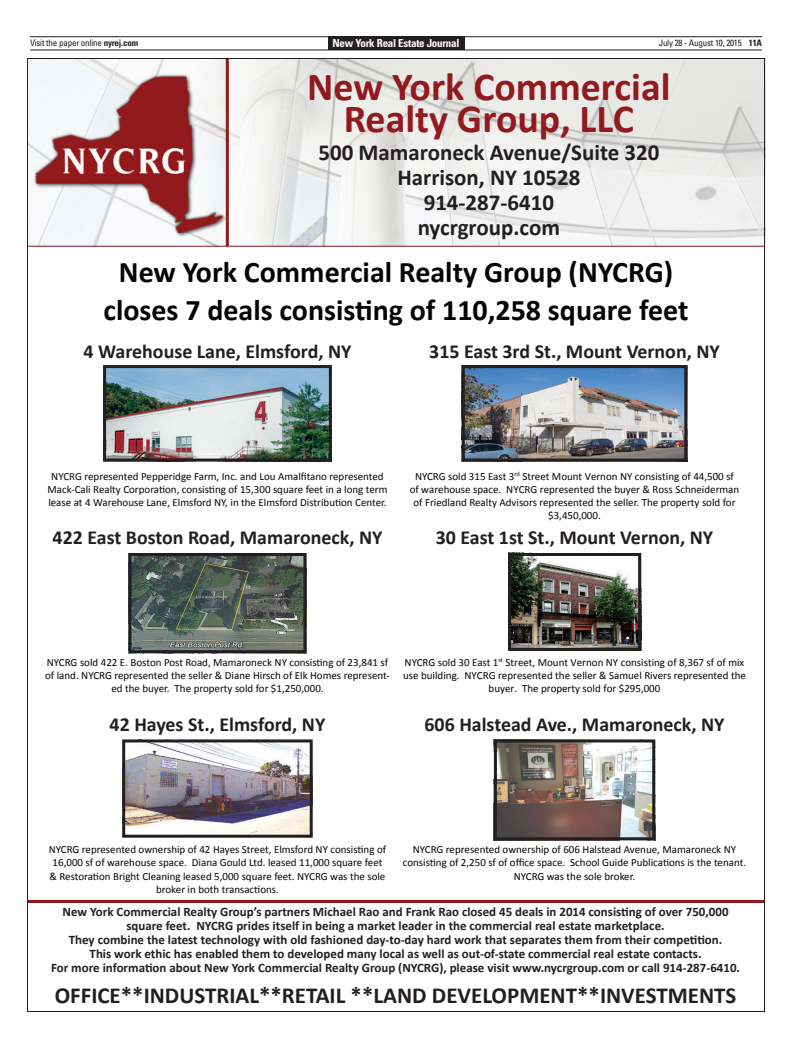
<style>
.page{position:relative;width:792px;height:1044px;background:#fff}
.page>*{position:absolute;margin:0;border:0;box-sizing:border-box;transform-origin:0 0}
.t1{font:700 39.9px/32.9px "Calibri";color:#92191c;text-align:center}
.t2{font:700 30px/37.9px "Calibri";color:#040503;text-align:center}
.t3{font:700 23px "Calibri";color:#231f20}
.t4{font:700 22.9px/24.9px "Calibri";color:#231f20;text-align:center}
.t5{font:700 19.9px "Calibri";color:#231f20}
.t6{font:700 13px/13.9px "Calibri";color:#231f20;text-align:center}
.t7{font:11px/13.2px "Calibri";color:#040503;text-align:center}
.t8{font:700 condensed 11px "Univers";letter-spacing:-.02em;color:#fff}
.t9{font:condensed 9px "Univers";letter-spacing:-.02em;color:#231f20}
.s1{font-weight:700}
</style>
<div class="page">
<hr style="left:30px;top:36px;width:732px;height:1px;background:#231f20">
<hr style="left:30px;top:49px;width:732px;height:1px;background:#231f20">
<div style="left:328px;top:37px;width:136px;height:13px;background:#231f20"></div>
<img style="left:29px;top:60px;width:734px;height:186px">
<hr style="left:226px;top:58px;width:3px;height:188px;background:#92191c">
<hr style="left:27px;top:246px;width:738px;height:1px;background:#92191c">
<hr style="left:27px;top:900px;width:738px;height:3px;background:#92191c">
<img style="left:107px;top:369px;width:221px;height:89px">
<div style="left:103px;top:365px;width:229px;height:97px;border:3px solid #231f20"></div>
<img style="left:466px;top:369px;width:217px;height:89px">
<div style="left:462px;top:365px;width:225px;height:97px;border:3px solid #231f20"></div>
<img style="left:133px;top:557px;width:169px;height:92px">
<div style="left:129px;top:553px;width:177px;height:100px;border:3px solid #231f20"></div>
<img style="left:512px;top:557px;width:125px;height:90px">
<div style="left:508px;top:553px;width:133px;height:98px;border:3px solid #231f20"></div>
<img style="left:126px;top:743px;width:183px;height:91px">
<div style="left:122px;top:739px;width:191px;height:99px;border:3px solid #231f20"></div>
<img style="left:498px;top:743px;width:153px;height:93px">
<div style="left:494px;top:739px;width:161px;height:101px;border:3px solid #231f20"></div>
<p class="t9" style="left:30px;top:37px;width:110px">Visit the paper online <span class="s1">nyrej.com</span></p>
<p class="t8" style="left:332px;top:36px;width:129px">New York Real Estate Journal</p>
<p class="t9" style="left:659px;top:37px;width:105px">July 28 - August 10, 2015 <span class="s1">11A</span></p>
<p class="t1" style="left:307px;top:70px;width:365px">New York Commercial<br>Realty Group, LLC</p>
<p class="t4" style="left:318px;top:140px;width:342px">500 Mamaroneck Avenue/Suite 320<br>Harrison, NY 10528<br>914-287-6410<br>nycrgroup.com</p>
<p class="t2" style="left:104px;top:253px;width:586px">New York Commercial Realty Group (NYCRG) closes 7 deals consisting of 110,258 square feet</p>
<p class="t5" style="left:84px;top:339px;width:269px">4 Warehouse Lane, Elmsford, NY</p>
<p class="t5" style="left:429px;top:339px;width:292px">315 East 3rd St., Mount Vernon, NY</p>
<p class="t7" style="left:48px;top:470px;width:341px">NYCRG represented Pepperidge Farm, Inc. and Lou Amalfitano represented<br>Mack-Cali Realty Corporation, consisting of 15,300 square feet in a long term lease at 4 Warehouse Lane, Elmsford NY, in the Elmsford Distribution Center.</p>
<p class="t7" style="left:410px;top:470px;width:331px">NYCRG sold 315 East 3<sup>rd</sup> Street Mount Vernon NY consisting of 44,500 sf of warehouse space. NYCRG represented the buyer &amp; Ross Schneiderman of Friedland Realty Advisors represented the seller. The property sold for $3,450,000.</p>
<p class="t5" style="left:53px;top:525px;width:331px">422 East Boston Road, Mamaroneck, NY</p>
<p class="t5" style="left:436px;top:525px;width:279px">30 East 1st St., Mount Vernon, NY</p>
<p class="t7" style="left:45px;top:656px;width:346px">NYCRG sold 422 E. Boston Post Road, Mamaroneck NY consisting of 23,841 sf of land. NYCRG represented the seller &amp; Diane Hirsch of Elk Homes represent&shy;ed the buyer. The property sold for $1,250,000.</p>
<p class="t7" style="left:403px;top:656px;width:344px">NYCRG sold 30 East 1<sup>st</sup> Street, Mount Vernon NY consisting of 8,367 sf of mix use building. NYCRG represented the seller &amp; Samuel Rivers represented the buyer. The property sold for $295,000</p>
<p class="t5" style="left:110px;top:712px;width:217px">42 Hayes St., Elmsford, NY</p>
<p class="t5" style="left:425px;top:712px;width:302px">606 Halstead Ave., Mamaroneck, NY</p>
<p class="t7" style="left:49px;top:843px;width:339px">NYCRG represented ownership of 42 Hayes Street, Elmsford NY consisting of 16,000 sf of warehouse space. Diana Gould Ltd. leased 11,000 square feet &amp; Restoration Bright Cleaning leased 5,000 square feet. NYCRG was the sole broker in both transactions.</p>
<p class="t7" style="left:403px;top:843px;width:345px">NYCRG represented ownership of 606 Halstead Avenue, Mamaroneck NY consisting of 2,250 sf of office space. School Guide Publications is the tenant.<br>NYCRG was the sole broker.</p>
<p class="t6" style="left:51px;top:905px;width:691px">New York Commercial Realty Group’s partners Michael Rao and Frank Rao closed 45 deals in 2014 consisting of over 750,000 square feet. NYCRG prides itself in being a market leader in the commercial real estate marketplace.<br>They combine the latest technology with old fashioned day-to-day hard work that separates them from their competition.<br>This work ethic has enabled them to developed many local as well as out-of-state commercial real estate contacts.<br>For more information about New York Commercial Realty Group (NYCRG), please visit www.nycrgroup.com or call 914-287-6410.</p>
<p class="t3" style="left:55px;top:981px;width:683px">OFFICE**INDUSTRIAL**RETAIL **LAND DEVELOPMENT**INVESTMENTS</p>
</div>
